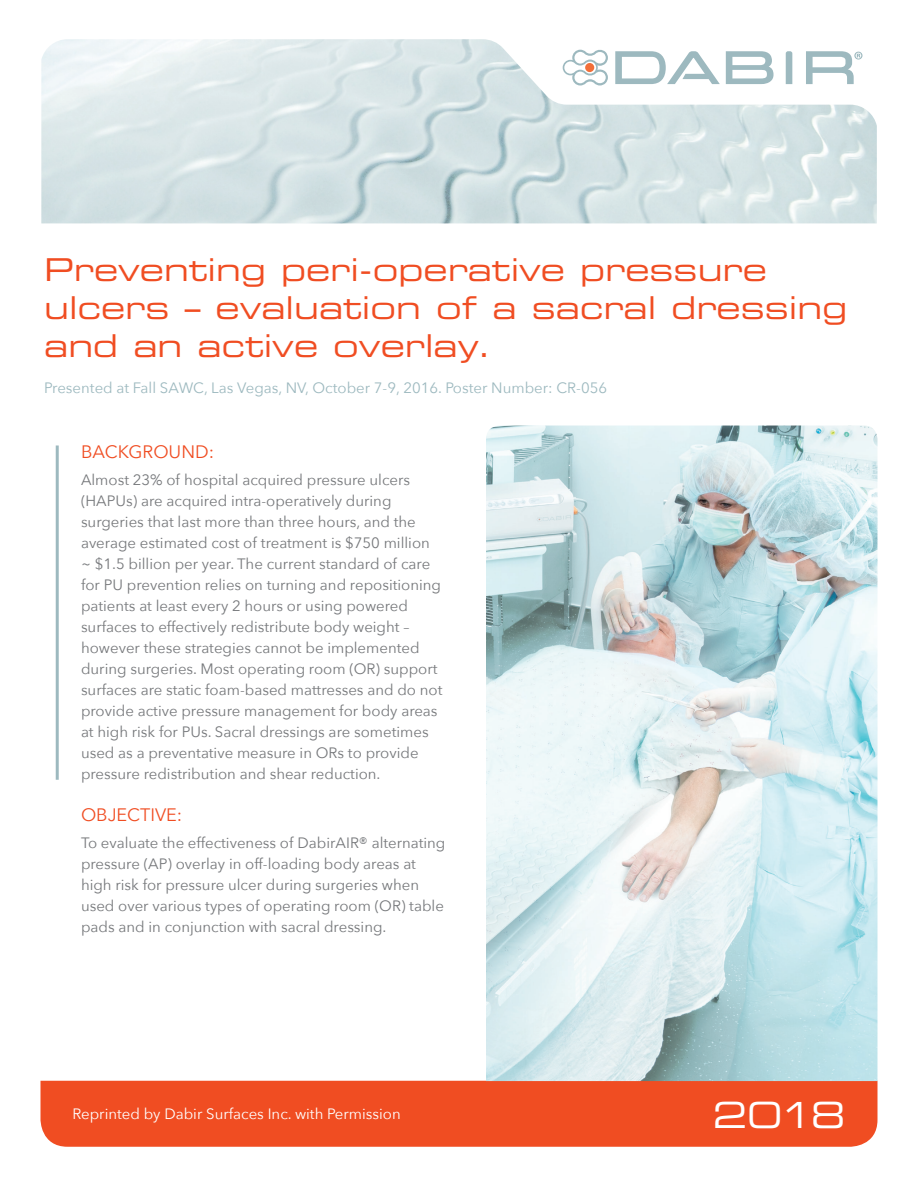
<style>
.page{position:relative;width:918px;height:1188px;background:#fff}
.page>*{position:absolute;margin:0;border:0;box-sizing:border-box;transform-origin:0 0}
.t1{font:36px "Eurostile Extended Two";color:#fff}
.t2{font:31.5px/37.8px "Eurostile Extended Two";color:#f04d22}
.t3{font:18px "Avenir Next";color:#f04d22}
.t4{font:15px/21px "Avenir Next";color:#76787b}
.t5{font:15px "Avenir Next";color:#9db9bf}
.t6{font:15px "Avenir Next";color:#fff}
</style>
<div class="page">
<div style="left:40px;top:1081px;width:838px;height:66px;background:#f04d22"></div>
<img style="left:41px;top:39px;width:836px;height:184px">
<svg style="left:563px;top:50px;width:45px;height:36px"></svg>
<div style="left:585px;top:63px;width:9px;height:9px;background:#f26f39;border-radius:50%"></div>
<svg style="left:786px;top:51px;width:6px;height:33px"></svg>
<svg style="left:615px;top:51px;width:105px;height:33px"></svg>
<svg style="left:726px;top:51px;width:48px;height:33px"></svg>
<svg style="left:806px;top:51px;width:56px;height:33px"></svg>
<hr style="left:56px;top:446px;width:3px;height:334px;background:#9db9bf">
<img style="left:486px;top:426px;width:392px;height:655px">
<p class="t2" style="left:44px;top:250px;width:805px">Preventing peri-operative pressure ulcers – evaluation of a sacral dressing and an active overlay.</p>
<p class="t5" style="left:44px;top:375px;width:564px">Presented at Fall SAWC, Las Vegas, NV, October 7-9, 2016. Poster Number: CR-056</p>
<p class="t3" style="left:81px;top:436px;width:135px">BACKGROUND:</p>
<p class="t4" style="left:81px;top:469px;width:363px">Almost 23% of hospital acquired pressure ulcers (HAPUs) are acquired intra-operatively during surgeries that last more than three hours, and the average estimated cost of treatment is $750 million ~ $1.5 billion per year. The current standard of care for PU prevention relies on turning and repositioning patients at least every 2 hours or using powered surfaces to effectively redistribute body weight – however these strategies cannot be implemented during surgeries. Most operating room (OR) support surfaces are static foam-based mattresses and do not provide active pressure management for body areas at high risk for PUs. Sacral dressings are sometimes used as a preventative measure in ORs to provide pressure redistribution and shear reduction.</p>
<p class="t3" style="left:81px;top:799px;width:103px">OBJECTIVE:</p>
<p class="t4" style="left:81px;top:832px;width:366px">To evaluate the effectiveness of DabirAIR® alternating pressure (AP) overlay in off-loading body areas at high risk for pressure ulcer during surgeries when used over various types of operating room (OR) table pads and in conjunction with sacral dressing.</p>
<p class="t6" style="left:72px;top:1101px;width:330px">Reprinted by Dabir Surfaces Inc. with Permission</p>
<p class="t1" style="left:713px;top:1090px;width:134px">2018</p>
</div>
